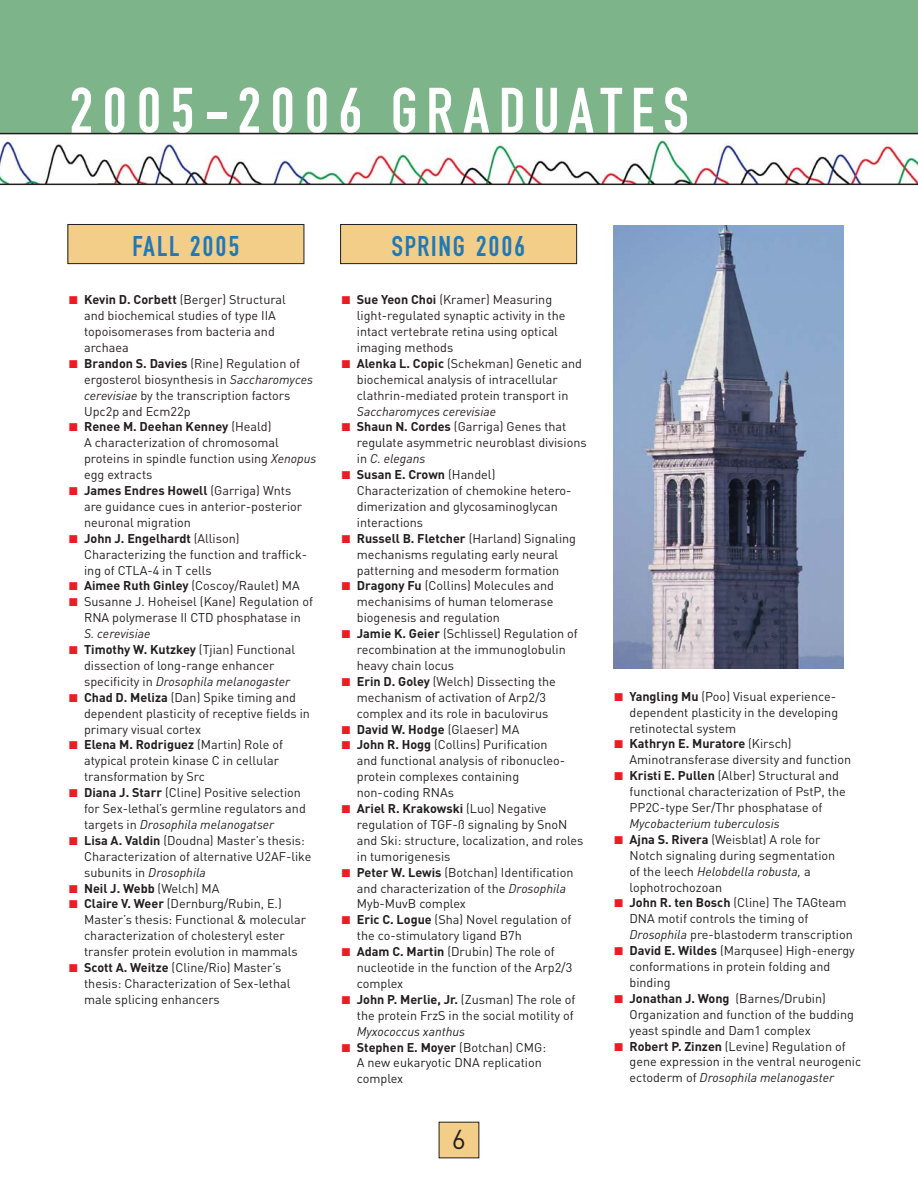
<style>
.page{position:relative;width:918px;height:1188px;background:#fff}
.page>*{position:absolute;margin:0;border:0;box-sizing:border-box;transform-origin:0 0}
.t1{font:67.5px "DIN1451 EF Eng Neu";letter-spacing:.115em;color:#fff}
.t2{font:30px "DIN1451 EF Eng Neu";letter-spacing:.04em;color:#2178b5}
.t3{font:27px "DIN";color:#231f20}
.t4{font:12.6px/15.9px "DIN";color:#231f20}
.t5{font:italic 12.6px "DIN";color:#231f20}
.t6{font:700 12.6px "DIN";color:#231f20}
.s1{color:#ed1c24}
.s2{font-weight:700}
.s3{font-style:italic}
.s4{font-weight:400}
</style>
<div class="page">
<div style="left:0;top:0;width:918px;height:133px;background:#7db489"></div>
<img style="left:613px;top:226px;width:231px;height:443px">
<div style="left:439px;top:1122px;width:40px;height:36px;background:#f2ce88"></div>
<img style="left:0;top:138px;width:918px;height:46px">
<hr style="left:0;top:184px;width:918px;height:1px;background:#231f20">
<hr style="left:0;top:133px;width:918px;height:1px;background:#231f20">
<div style="left:68px;top:224px;width:236px;height:40px;background:#f2ce88"></div>
<div style="left:68px;top:224px;width:236px;height:40px;border:1px solid #231f20"></div>
<div style="left:341px;top:224px;width:236px;height:40px;background:#f2ce88"></div>
<div style="left:340px;top:224px;width:237px;height:40px;border:1px solid #231f20"></div>
<h1 class="t1" style="left:70px;top:78px;width:621px">2005-2006 GRADUATES</h1>
<h2 class="t2" style="left:132px;top:231px;width:109px">FALL 2005</h2>
<h2 class="t2" style="left:392px;top:231px;width:136px">SPRING 2006</h2>
<p class="t4" style="left:84px;top:291px;width:203px;text-indent:-15px"><span class="s1">■</span> <span class="s2">Kevin D. Corbett</span> (Berger) Structural and biochemical studies of type IIA topoisomerases from bacteria and archaea</p>
<p class="t4" style="left:84px;top:355px;width:231px;text-indent:-15px"><span class="s1">■</span> <span class="s2">Brandon S. Davies</span> (Rine) Regulation of ergosterol biosynthesis in <span class="s3">Saccharomyces cerevisiae</span> by the transcription factors Upc2p and Ecm22p</p>
<p class="t4" style="left:84px;top:419px;width:234px;text-indent:-15px"><span class="s1">■</span> <span class="s2">Renee M. Deehan Kenney</span> (Heald)<br>A characterization of chromosomal proteins in spindle function using <span class="s3">Xenopus </span>egg extracts</p>
<p class="t4" style="left:84px;top:482px;width:220px;text-indent:-15px"><span class="s1">■</span> <span class="s2">James Endres Howell</span> (Garriga) Wnts are guidance cues in anterior-posterior neuronal migration</p>
<p class="t4" style="left:84px;top:530px;width:225px;text-indent:-15px"><span class="s1">■</span> <span class="s2">John J. Engelhardt</span> (Allison)<br>Characterizing the function and traffick&shy;ing of CTLA-4 in T cells</p>
<p class="t4" style="left:69px;top:578px;width:232px"><span class="s1">■</span> <span class="s2">Aimee Ruth Ginley</span> (Coscoy/Raulet) MA</p>
<p class="t4" style="left:69px;top:594px;width:245px;text-align:center"><span class="s1">■</span> Susanne J. Hoheisel (Kane) Regulation of<br>RNA polymerase II CTD phosphatase in</p>
<p class="t5" style="left:84px;top:626px;width:68px">S. cerevisiae</p>
<p class="t4" style="left:84px;top:641px;width:213px;text-indent:-15px"><span class="s1">■</span> <span class="s2">Timothy W. Kutzkey</span> (Tjian) Functional dissection of long-range enhancer specificity in <span class="s3">Drosophila melanogaster</span></p>
<p class="t4" style="left:84px;top:689px;width:227px;text-indent:-15px"><span class="s1">■</span> <span class="s2">Chad D. Meliza</span> (Dan) Spike timing and dependent plasticity of receptive fields in primary visual cortex</p>
<p class="t4" style="left:84px;top:737px;width:200px;text-indent:-15px"><span class="s1">■</span> <span class="s2">Elena M. Rodriguez</span> (Martin) Role of atypical protein kinase C in cellular transformation by Src</p>
<p class="t4" style="left:84px;top:784px;width:223px;text-indent:-15px"><span class="s1">■</span> <span class="s2">Diana J. Starr</span> (Cline) Positive selection for Sex-lethal’s germline regulators and targets in <span class="s3">Drosophila melanogatser</span></p>
<p class="t4" style="left:84px;top:832px;width:229px;text-indent:-15px"><span class="s1">■</span> <span class="s2">Lisa A. Valdin</span> (Doudna) Master’s thesis:<br>Characterization of alternative U2AF-like subunits in <span class="s3">Drosophila</span></p>
<p class="t6" style="left:69px;top:880px;width:152px"><span class="s1">■</span> Neil J. Webb <span class="s4">(Welch) MA</span></p>
<p class="t4" style="left:84px;top:896px;width:224px;text-indent:-15px"><span class="s1">■</span> <span class="s2">Claire V. Weer</span> (Dernburg/Rubin, E.)<br>Master’s thesis: Functional &amp; molecular characterization of cholesteryl ester transfer protein evolution in mammals</p>
<p class="t4" style="left:84px;top:959px;width:208px;text-indent:-15px"><span class="s1">■</span> <span class="s2">Scott A. Weitze</span> (Cline/Rio) Master’s thesis: Characterization of Sex-lethal male splicing enhancers</p>
<p class="t4" style="left:357px;top:292px;width:210px;text-indent:-15px"><span class="s1">■</span> <span class="s2">Sue Yeon Choi</span> (Kramer) Measuring light-regulated synaptic activity in the intact vertebrate retina using optical imaging methods</p>
<p class="t4" style="left:357px;top:355px;width:227px;text-indent:-15px"><span class="s1">■</span> <span class="s2">Alenka L. Copic</span> (Schekman) Genetic and biochemical analysis of intracellular clathrin-mediated protein transport in</p>
<p class="t5" style="left:357px;top:403px;width:141px">Saccharomyces cerevisiae</p>
<p class="t4" style="left:357px;top:419px;width:231px;text-indent:-15px"><span class="s1">■</span> <span class="s2">Shaun N. Cordes</span> (Garriga) Genes that regulate asymmetric neuroblast divisions in <span class="s3">C. elegans</span></p>
<p class="t4" style="left:357px;top:466px;width:216px;text-indent:-15px"><span class="s1">■</span> <span class="s2">Susan E. Crown</span> (Handel)<br>Characterization of chemokine hetero&shy;dimerization and glycosaminoglycan interactions</p>
<p class="t4" style="left:342px;top:530px;width:236px;text-align:center"><span class="s1">■</span> <span class="s2">Russell B. Fletcher</span> (Harland) Signaling mechanisms regulating early neural patterning and mesoderm formation</p>
<p class="t4" style="left:357px;top:578px;width:199px;text-align:justify;text-indent:-15px"><span class="s1">■</span> <span class="s2">Dragony Fu</span> (Collins) Molecules and mechanisims of human telomerase biogenesis and regulation</p>
<p class="t4" style="left:357px;top:625px;width:222px;text-indent:-15px"><span class="s1">■</span> <span class="s2">Jamie K. Geier</span> (Schlissel) Regulation of recombination at the immunoglobulin heavy chain locus</p>
<p class="t4" style="left:357px;top:673px;width:201px;text-indent:-15px"><span class="s1">■</span> <span class="s2">Erin D. Goley</span> (Welch) Dissecting the mechanism of activation of Arp2/3 complex and its role in baculovirus</p>
<p class="t6" style="left:342px;top:721px;width:179px"><span class="s1">■</span> David W. Hodge <span class="s4">(Glaeser) MA</span></p>
<p class="t4" style="left:357px;top:737px;width:210px;text-indent:-15px"><span class="s1">■</span> <span class="s2">John R. Hogg</span> (Collins) Purification and functional analysis of ribonucleo&shy;protein complexes containing non-coding RNAs</p>
<p class="t4" style="left:357px;top:800px;width:228px;text-indent:-15px"><span class="s1">■</span> <span class="s2">Ariel R. Krakowski</span> (Luo) Negative regulation of TGF-ß signaling by SnoN and Ski: structure, localization, and roles in tumorigenesis</p>
<p class="t4" style="left:357px;top:864px;width:218px;text-indent:-15px"><span class="s1">■</span> <span class="s2">Peter W. Lewis</span> (Botchan) Identification and characterization of the <span class="s3">Drosophila<br></span>Myb-MuvB complex</p>
<p class="t4" style="left:357px;top:912px;width:216px;text-indent:-15px"><span class="s1">■</span> <span class="s2">Eric C. Logue</span> (Sha) Novel regulation of the co-stimulatory ligand B7h</p>
<p class="t4" style="left:357px;top:943px;width:217px;text-indent:-15px"><span class="s1">■</span> <span class="s2">Adam C. Martin</span> (Drubin) The role of nucleotide in the function of the Arp2/3 complex</p>
<p class="t4" style="left:342px;top:991px;width:235px;text-align:right"><span class="s1">■</span> <span class="s2">John P. Merlie, Jr.</span> (Zusman) The role of the protein FrzS in the social motility of</p>
<p class="t5" style="left:357px;top:1023px;width:110px">Myxococcus xanthus</p>
<p class="t4" style="left:357px;top:1039px;width:191px;text-indent:-15px"><span class="s1">■</span> <span class="s2">Stephen E. Moyer</span> (Botchan) CMG:<br>A new eukaryotic DNA replication complex</p>
<h3 class="t3" style="left:452px;top:1122px;width:16px">6</h3>
<p class="t4" style="left:630px;top:688px;width:210px;text-indent:-15px"><span class="s1">■</span> <span class="s2">Yangling Mu</span> (Poo) Visual experience&shy;dependent plasticity in the developing retinotectal system</p>
<p class="t4" style="left:630px;top:736px;width:223px;text-indent:-15px"><span class="s1">■</span> <span class="s2">Kathryn E. Muratore</span> (Kirsch)<br>Aminotransferase diversity and function</p>
<p class="t4" style="left:630px;top:767px;width:218px;text-indent:-15px"><span class="s1">■</span> <span class="s2">Kristi E. Pullen</span> (Alber) Structural and functional characterization of PstP, the<br>PP2C-type Ser/Thr phosphatase of</p>
<p class="t5" style="left:630px;top:816px;width:152px">Mycobacterium tuberculosis</p>
<p class="t4" style="left:630px;top:831px;width:207px;text-indent:-15px"><span class="s1">■</span> <span class="s2">Ajna S. Rivera</span> (Weisblat) A role for<br>Notch signaling during segmentation of the leech <span class="s3">Helobdella robusta,</span> a lophotrochozoan</p>
<p class="t4" style="left:630px;top:895px;width:225px;text-indent:-15px"><span class="s1">■</span> <span class="s2">John R. ten Bosch</span> (Cline) The TAGteam<br>DNA motif controls the timing of<br><span class="s3">Drosophila</span> pre-blastoderm transcription</p>
<p class="t4" style="left:630px;top:942px;width:227px;text-indent:-15px"><span class="s1">■</span> <span class="s2">David E. Wildes</span> (Marqusee) High-energy conformations in protein folding and binding</p>
<p class="t4" style="left:630px;top:990px;width:226px;text-indent:-15px"><span class="s1">■</span> <span class="s2">Jonathan J. Wong</span> (Barnes/Drubin)<br>Organization and function of the budding yeast spindle and Dam1 complex</p>
<p class="t4" style="left:630px;top:1038px;width:233px;text-indent:-15px"><span class="s1">■</span> <span class="s2">Robert P. Zinzen</span> (Levine) Regulation of gene expression in the ventral neurogenic ectoderm of <span class="s3">Drosophila melanogaster</span></p>
</div>
